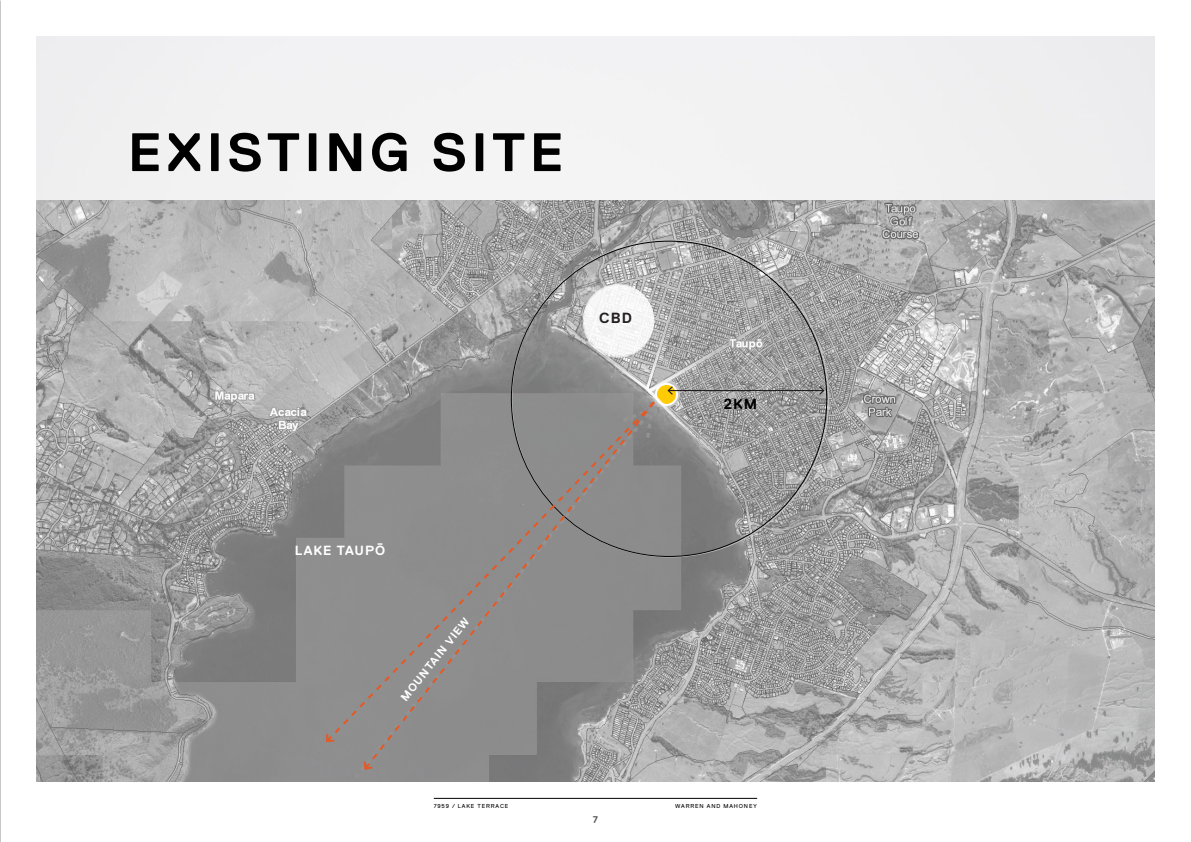
<style>
.page{position:relative;width:1191px;height:842px;background:#fff}
.page>*{position:absolute;margin:0;border:0;box-sizing:border-box;transform-origin:0 0}
.t1{font:700 54px "Replica Pro";letter-spacing:.08em;color:#000}
.t2{font:700 14.7px "Replica Pro";color:#231f20}
.t3{font:700 14.7px "Replica Pro";color:#000}
.t4{font:700 13.3px "Replica Pro";letter-spacing:.08em;color:#fff}
.t5{font:700 11.2px "Replica Pro";color:#fff}
.t6{font:700 9.8px "Replica Pro";color:#57585a}
.t7{font:5.8px "Replica Pro";letter-spacing:.15em;color:#000}
</style>
<div class="page">
<div style="left:36px;top:36px;width:1119px;height:165px;background:#f2f2f2"></div>
<img style="left:36px;top:201px;width:1119px;height:581px">
<div style="left:584px;top:285px;width:70px;height:70px;background:#f7f7f7;border-radius:50%"></div>
<svg style="left:324px;top:400px;width:38px;height:344px;background:#8c8b8b"></svg>
<svg style="left:325px;top:732px;width:11px;height:11px"></svg>
<svg style="left:362px;top:399px;width:295px;height:372px;background:#8d8c8b"></svg>
<svg style="left:362px;top:759px;width:12px;height:12px"></svg>
<hr style="left:668px;top:390px;width:155px;height:1px;background:#231f20">
<svg style="left:818px;top:385px;width:7px;height:11px"></svg>
<svg style="left:580px;top:326px;width:136px;height:124px;background:#a6a5a1"></svg>
<hr style="left:434px;top:798px;width:323px;height:1px;background:#000">
<img style="left:0;top:0;width:1px;height:842px">
<h1 class="t1" style="left:128px;top:122px;width:437px">EXISTING SITE</h1>
<h2 class="t2" style="left:599px;top:310px;width:34px">CBD</h2>
<h3 class="t4" style="left:295px;top:542px;width:92px">LAKE TAUPŌ</h3>
<h3 class="t5" style="left:398px;top:695px;width:104px;rotate:-51deg">MOUNTAIN VIEW</h3>
<h2 class="t3" style="left:724px;top:396px;width:35px">2KM</h2>
<p class="t7" style="left:434px;top:802px;width:76px">7959 / LAKE TERRACE</p>
<p class="t7" style="left:675px;top:802px;width:83px">WARREN AND MAHONEY</p>
<h3 class="t6" style="left:593px;top:814px;width:7px">7</h3>
</div>
